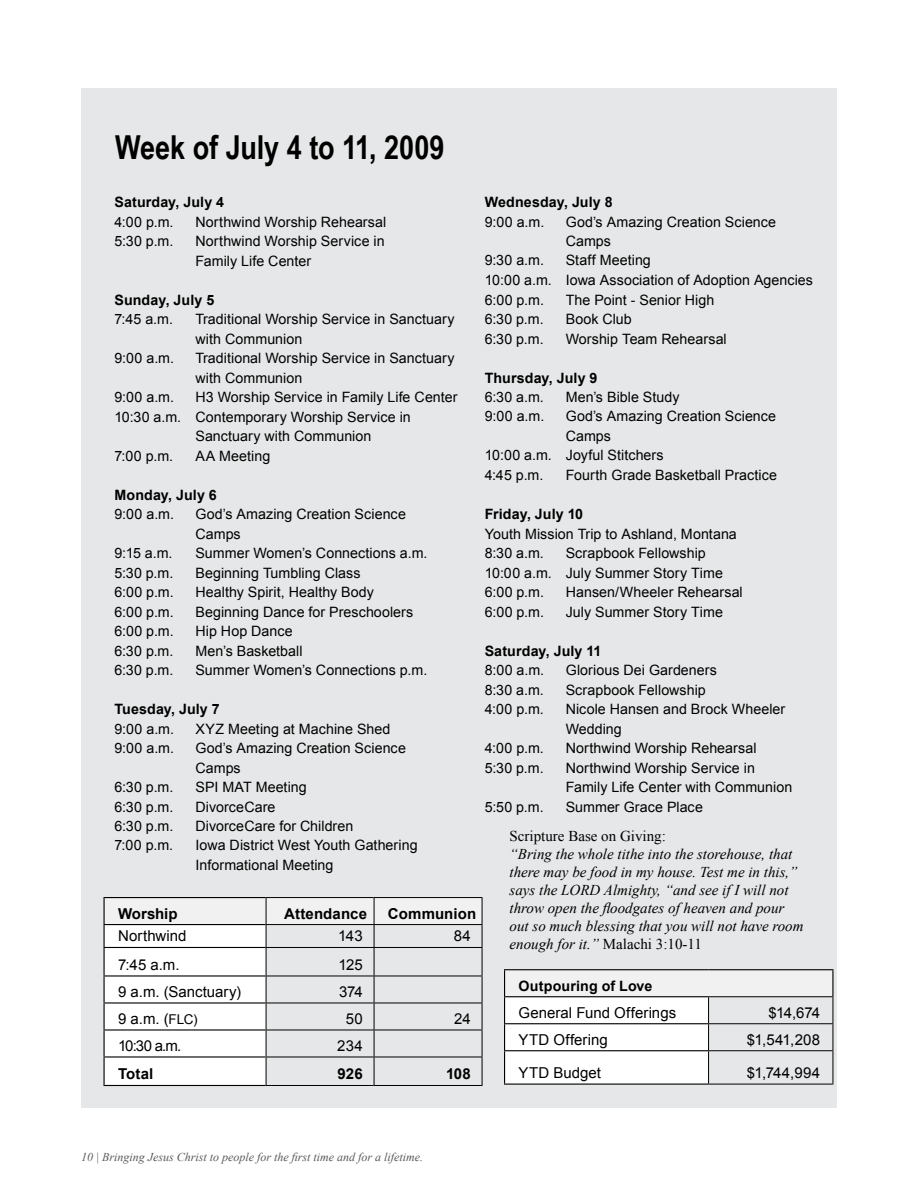
<style>
.page{position:relative;width:918px;height:1188px;background:#fff}
.page>*{position:absolute;margin:0;border:0;box-sizing:border-box;transform-origin:0 0}
.t1{font:700 33px "Arial Narrow";letter-spacing:-.005em;color:#000}
.t2{font:italic 15px/18px "Times New Roman";color:#000}
.t3{font:15px "Arial";color:#000}
.t4{font:700 15px "Arial";letter-spacing:.005em;color:#000}
.t5{font:15px "Times New Roman";color:#000}
.t6{font:14.25px/19.5px "Arial";letter-spacing:.005em;color:#000}
.t7{font:700 14.25px "Arial";letter-spacing:.005em;color:#000}
.t8{font:italic 12px "Times New Roman";color:#58595b}
.s1{font-size:13.5px}
.s2{font-style:normal}
</style>
<div class="page">
<div style="left:81px;top:89px;width:756px;height:1019px;background:#e6e7e8"></div>
<hr style="left:504px;top:969px;width:205px;height:1px;background:#000">
<hr style="left:709px;top:969px;width:125px;height:1px;background:#000">
<hr style="left:832px;top:970px;width:2px;height:26px;background:#000">
<hr style="left:504px;top:1084px;width:204px;height:1px;background:#000">
<svg style="left:504px;top:970px;width:329px;height:114px"></svg>
<hr style="left:708px;top:1050px;width:125px;height:1px;background:#000">
<hr style="left:708px;top:1051px;width:1px;height:33px;background:#000">
<hr style="left:832px;top:1051px;width:1px;height:33px;background:#000">
<hr style="left:708px;top:1084px;width:125px;height:1px;background:#000">
<hr style="left:104px;top:897px;width:162px;height:1px;background:#000">
<hr style="left:104px;top:1085px;width:162px;height:1px;background:#000">
<hr style="left:266px;top:897px;width:108px;height:1px;background:#000">
<hr style="left:266px;top:1085px;width:108px;height:1px;background:#000">
<hr style="left:374px;top:897px;width:108px;height:1px;background:#000">
<hr style="left:374px;top:1085px;width:108px;height:1px;background:#000">
<svg style="left:104px;top:898px;width:379px;height:187px"></svg>
<hr style="left:266px;top:1057px;width:108px;height:1px;background:#000">
<h1 class="t1" style="left:115px;top:122px;width:331px">Week of July 4 to 11, 2009</h1>
<p class="t7" style="left:114px;top:193px;width:111px">Saturday, July 4</p>
<p class="t6" style="left:114px;top:212px;width:61px">4:00 p.m.</p>
<p class="t6" style="left:195px;top:212px;width:192px">Northwind Worship Rehearsal</p>
<p class="t6" style="left:114px;top:231px;width:60px">5:30 p.m.</p>
<p class="t6" style="left:195px;top:231px;width:191px">Northwind Worship Service in<br>Family Life Center</p>
<p class="t7" style="left:114px;top:290px;width:101px">Sunday, July 5</p>
<p class="t6" style="left:114px;top:309px;width:60px">7:45 a.m.</p>
<p class="t6" style="left:195px;top:309px;width:261px">Traditional Worship Service in Sanctuary with Communion</p>
<p class="t6" style="left:114px;top:348px;width:61px">9:00 a.m.</p>
<p class="t6" style="left:195px;top:348px;width:261px">Traditional Worship Service in Sanctuary with Communion</p>
<p class="t6" style="left:114px;top:387px;width:61px">9:00 a.m.</p>
<p class="t6" style="left:195px;top:387px;width:264px">H3 Worship Service in Family Life Center</p>
<p class="t6" style="left:114px;top:407px;width:298px">10:30 a.m. Contemporary Worship Service in</p>
<p class="t6" style="left:195px;top:426px;width:177px">Sanctuary with Communion</p>
<p class="t6" style="left:114px;top:446px;width:60px">7:00 p.m.</p>
<p class="t6" style="left:195px;top:446px;width:76px">AA Meeting</p>
<p class="t7" style="left:114px;top:485px;width:104px">Monday, July 6</p>
<p class="t6" style="left:114px;top:504px;width:61px">9:00 a.m.</p>
<p class="t6" style="left:195px;top:504px;width:212px">God’s Amazing Creation Science<br>Camps</p>
<p class="t6" style="left:114px;top:543px;width:60px">9:15 a.m.</p>
<p class="t6" style="left:195px;top:543px;width:234px">Summer Women’s Connections a.m.</p>
<p class="t6" style="left:114px;top:563px;width:60px">5:30 p.m.</p>
<p class="t6" style="left:195px;top:563px;width:167px">Beginning Tumbling Class</p>
<p class="t6" style="left:114px;top:582px;width:61px">6:00 p.m.</p>
<p class="t6" style="left:195px;top:582px;width:180px">Healthy Spirit, Healthy Body</p>
<p class="t6" style="left:114px;top:602px;width:61px">6:00 p.m.</p>
<p class="t6" style="left:195px;top:602px;width:219px">Beginning Dance for Preschoolers</p>
<p class="t6" style="left:114px;top:621px;width:61px">6:00 p.m.</p>
<p class="t6" style="left:195px;top:621px;width:99px">Hip Hop Dance</p>
<p class="t6" style="left:114px;top:641px;width:60px">6:30 p.m.</p>
<p class="t6" style="left:195px;top:641px;width:109px">Men’s Basketball</p>
<p class="t6" style="left:114px;top:660px;width:60px">6:30 p.m.</p>
<p class="t6" style="left:195px;top:660px;width:233px">Summer Women’s Connections p.m.</p>
<p class="t7" style="left:114px;top:700px;width:107px">Tuesday, July 7</p>
<p class="t6" style="left:114px;top:719px;width:61px">9:00 a.m.</p>
<p class="t6" style="left:195px;top:719px;width:197px">XYZ Meeting at Machine Shed</p>
<p class="t6" style="left:114px;top:738px;width:61px">9:00 a.m.</p>
<p class="t6" style="left:195px;top:738px;width:212px">God’s Amazing Creation Science<br>Camps</p>
<p class="t6" style="left:114px;top:777px;width:60px">6:30 p.m.</p>
<p class="t6" style="left:195px;top:777px;width:113px">SPI MAT Meeting</p>
<p class="t6" style="left:114px;top:797px;width:60px">6:30 p.m.</p>
<p class="t6" style="left:195px;top:797px;width:81px">DivorceCare</p>
<p class="t6" style="left:114px;top:816px;width:60px">6:30 p.m.</p>
<p class="t6" style="left:195px;top:816px;width:159px">DivorceCare for Children</p>
<p class="t6" style="left:114px;top:836px;width:60px">7:00 p.m.</p>
<p class="t6" style="left:195px;top:836px;width:224px">Iowa District West Youth Gathering<br>Informational Meeting</p>
<p class="t4" style="left:118px;top:903px;width:61px">Worship</p>
<p class="t4" style="left:284px;top:903px;width:84px">Attendance</p>
<p class="t4" style="left:388px;top:903px;width:90px">Communion</p>
<p class="t3" style="left:118px;top:926px;width:70px">Northwind</p>
<p class="t3" style="left:338px;top:926px;width:26px">143</p>
<p class="t3" style="left:454px;top:926px;width:19px">84</p>
<p class="t3" style="left:118px;top:955px;width:63px">7:45 a.m.</p>
<p class="t3" style="left:338px;top:955px;width:26px">125</p>
<p class="t3" style="left:118px;top:982px;width:125px">9 a.m. (Sanctuary)</p>
<p class="t3" style="left:339px;top:982px;width:25px">374</p>
<p class="t3" style="left:118px;top:1009px;width:81px">9 a.m. (<span class="s1">FLC)</span></p>
<p class="t3" style="left:346px;top:1009px;width:18px">50</p>
<p class="t3" style="left:454px;top:1009px;width:18px">24</p>
<p class="t3" style="left:118px;top:1036px;width:65px">10:30 a.m.</p>
<p class="t3" style="left:337px;top:1036px;width:27px">234</p>
<p class="t4" style="left:118px;top:1064px;width:37px">Total</p>
<p class="t4" style="left:338px;top:1064px;width:27px">926</p>
<p class="t4" style="left:446px;top:1064px;width:26px">108</p>
<p class="t7" style="left:485px;top:193px;width:129px">Wednesday, July 8</p>
<p class="t6" style="left:485px;top:212px;width:61px">9:00 a.m.</p>
<p class="t6" style="left:566px;top:212px;width:212px">God’s Amazing Creation Science<br>Camps</p>
<p class="t6" style="left:485px;top:251px;width:61px">9:30 a.m.</p>
<p class="t6" style="left:485px;top:251px;width:330px;text-indent:81px">Staff Meeting<br>10:00 a.m. Iowa Association of Adoption Agencies<br>6:00 p.m.</p>
<p class="t6" style="left:566px;top:290px;width:150px">The Point - Senior High</p>
<p class="t6" style="left:485px;top:309px;width:60px">6:30 p.m.</p>
<p class="t6" style="left:566px;top:309px;width:68px">Book Club</p>
<p class="t6" style="left:485px;top:329px;width:60px">6:30 p.m.</p>
<p class="t6" style="left:566px;top:329px;width:163px">Worship Team Rehearsal</p>
<p class="t7" style="left:485px;top:368px;width:114px">Thursday, July 9</p>
<p class="t6" style="left:485px;top:387px;width:61px">6:30 a.m.</p>
<p class="t6" style="left:566px;top:387px;width:115px">Men’s Bible Study</p>
<p class="t6" style="left:485px;top:407px;width:61px">9:00 a.m.</p>
<p class="t6" style="left:566px;top:407px;width:212px">God’s Amazing Creation Science</p>
<p class="t6" style="left:566px;top:426px;width:47px">Camps</p>
<p class="t6" style="left:485px;top:446px;width:180px">10:00 a.m. Joyful Stitchers</p>
<p class="t6" style="left:485px;top:465px;width:60px">4:45 p.m.</p>
<p class="t6" style="left:566px;top:465px;width:213px">Fourth Grade Basketball Practice</p>
<p class="t7" style="left:485px;top:505px;width:100px">Friday, July 10</p>
<p class="t6" style="left:485px;top:524px;width:254px">Youth Mission Trip to Ashland, Montana<br>8:30 a.m.</p>
<p class="t6" style="left:485px;top:543px;width:240px;text-indent:81px">Scrapbook Fellowship<br>10:00 a.m. July Summer Story Time<br>6:00 p.m.</p>
<p class="t6" style="left:566px;top:582px;width:179px">Hansen/Wheeler Rehearsal</p>
<p class="t6" style="left:485px;top:602px;width:61px">6:00 p.m.</p>
<p class="t6" style="left:566px;top:602px;width:159px">July Summer Story Time</p>
<p class="t7" style="left:485px;top:641px;width:118px">Saturday, July 11</p>
<p class="t6" style="left:485px;top:660px;width:61px">8:00 a.m.</p>
<p class="t6" style="left:566px;top:660px;width:153px">Glorious Dei Gardeners</p>
<p class="t6" style="left:485px;top:680px;width:61px">8:30 a.m.</p>
<p class="t6" style="left:566px;top:680px;width:142px">Scrapbook Fellowship</p>
<p class="t6" style="left:485px;top:699px;width:61px">4:00 p.m.</p>
<p class="t6" style="left:566px;top:699px;width:221px">Nicole Hansen and Brock Wheeler<br>Wedding</p>
<p class="t6" style="left:485px;top:738px;width:61px">4:00 p.m.</p>
<p class="t6" style="left:566px;top:738px;width:192px">Northwind Worship Rehearsal</p>
<p class="t6" style="left:485px;top:758px;width:60px">5:30 p.m.</p>
<p class="t6" style="left:566px;top:758px;width:228px">Northwind Worship Service in<br>Family Life Center with Communion</p>
<p class="t6" style="left:485px;top:797px;width:60px">5:50 p.m.</p>
<p class="t6" style="left:566px;top:797px;width:139px">Summer Grace Place</p>
<p class="t5" style="left:510px;top:826px;width:158px">Scripture Base on Giving:</p>
<p class="t2" style="left:510px;top:845px;width:296px">“Bring the whole tithe into the storehouse, that there may be food in my house. Test me in this,” says the LORD Almighty, “and see if I will not throw open the floodgates of heaven and pour out so much blessing that you will not have room enough for it.” <span class="s2">Malachi 3:10-11</span></p>
<p class="t7" style="left:519px;top:976px;width:135px">Outpouring of Love</p>
<p class="t3" style="left:519px;top:1003px;width:159px">General Fund Offerings</p>
<p class="t3" style="left:768px;top:1003px;width:53px">$14,674</p>
<p class="t3" style="left:519px;top:1030px;width:91px">YTD Offering</p>
<p class="t3" style="left:747px;top:1030px;width:75px">$1,541,208</p>
<p class="t3" style="left:519px;top:1063px;width:84px">YTD Budget</p>
<p class="t3" style="left:747px;top:1063px;width:75px">$1,744,994</p>
<p class="t8" style="left:81px;top:1148px;width:344px">10 | Bringing Jesus Christ to people for the first time and for a lifetime.</p>
</div>
